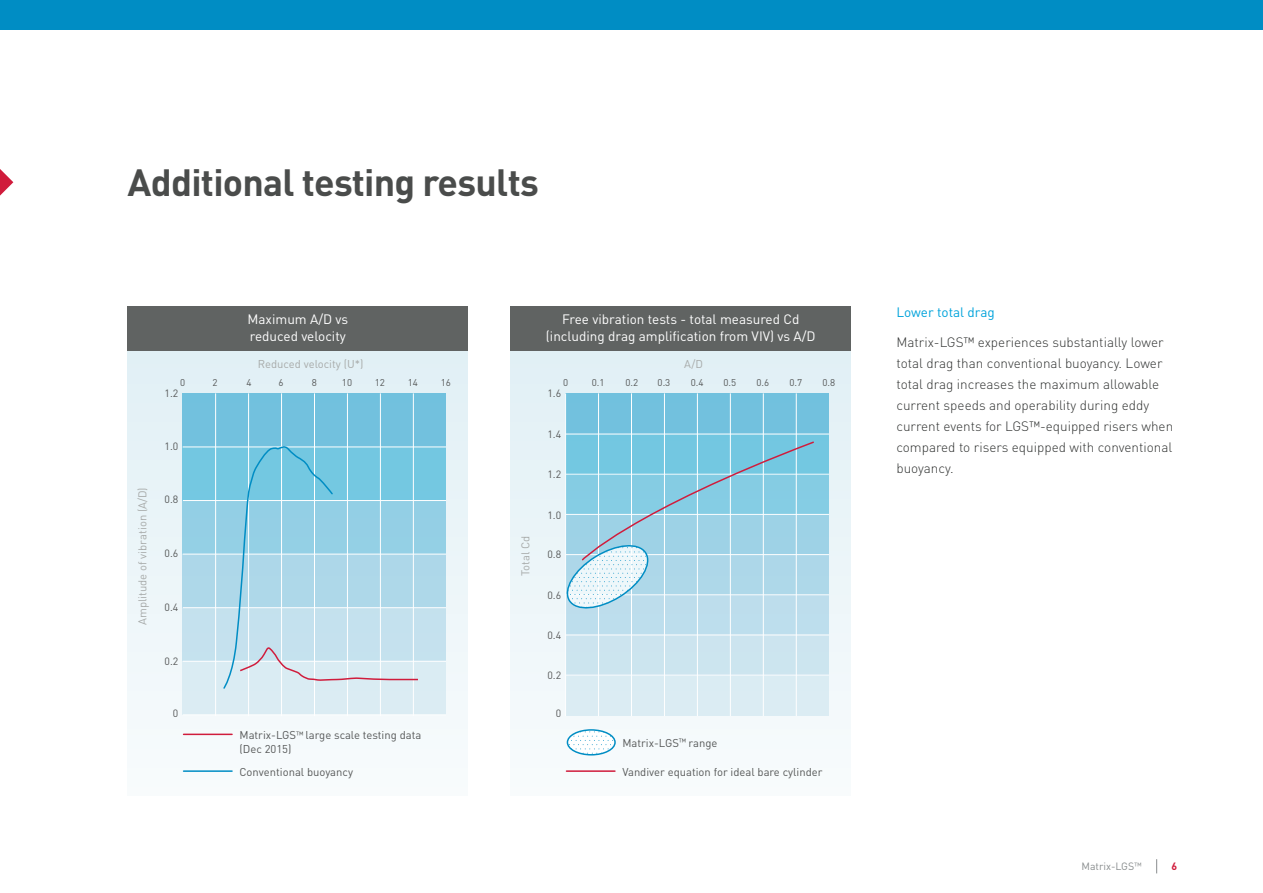
<style>
.page{position:relative;width:1263px;height:893px;background:#fff}
.page>*{position:absolute;margin:0;border:0;box-sizing:border-box;transform-origin:0 0}
.t1{font:700 37.5px "DIN";letter-spacing:-.02em;color:#4a4c4b}
.t2{font:300 13.5px/21px "DIN";color:#303231}
.t3{font:13.5px/16.5px "DIN";color:#fff}
.t4{font:13.5px "DIN";color:#00a3db}
.t5{font:11.25px/13.5px "DIN";color:#565858}
.t6{font:11.25px "DIN";color:#a7aaa9}
.t7{font:10.5px "DIN";color:#565858}
.t8{font:10.5px "DIN";color:#898d8e}
.t9{font:700 10.5px "DIN";color:#d01c3c}
.t10{font:9.75px "DIN";color:#565858}
.s1{font-weight:300;font-size:9px;color:#303231}
.s2{font-size:9px}
</style>
<div class="page">
<svg style="left:1156px;top:859px;width:1px;height:14px"></svg>
<svg style="left:0;top:169px;width:13px;height:27px"></svg>
<div style="left:0;top:0;width:1263px;height:30px;background:#008dc4"></div>
<div style="left:127px;top:306px;width:341px;height:490px;background:linear-gradient(to right,#ecf4f8,#edf4f7)"></div>
<div style="left:510px;top:306px;width:341px;height:490px;background:linear-gradient(to right,#ebf4f7,#edf5f7)"></div>
<div style="left:183px;top:393px;width:263px;height:54px;background:#72c1de"></div>
<div style="left:566px;top:394px;width:263px;height:40px;background:#72c1de"></div>
<div style="left:566px;top:434px;width:263px;height:40px;background:#72c7e1"></div>
<div style="left:566px;top:474px;width:263px;height:40px;background:#85cce4"></div>
<div style="left:566px;top:514px;width:263px;height:41px;background:#9dd2e6"></div>
<div style="left:566px;top:555px;width:263px;height:40px;background:#add7e9"></div>
<div style="left:566px;top:595px;width:263px;height:40px;background:#bddeed"></div>
<div style="left:566px;top:635px;width:263px;height:40px;background:#cce5ef"></div>
<div style="left:566px;top:675px;width:263px;height:40px;background:#dbecf3"></div>
<div style="left:183px;top:447px;width:263px;height:53px;background:#73c8e1"></div>
<div style="left:183px;top:500px;width:263px;height:54px;background:#94cfe5"></div>
<div style="left:183px;top:554px;width:263px;height:54px;background:#aed8e9"></div>
<div style="left:183px;top:608px;width:263px;height:53px;background:#c5e1ee"></div>
<div style="left:183px;top:661px;width:263px;height:54px;background:#dbecf3"></div>
<hr style="left:183px;top:446px;width:263px;height:1px;background:#fff">
<hr style="left:566px;top:434px;width:263px;height:1px;background:#fff">
<hr style="left:566px;top:474px;width:263px;height:1px;background:#fff">
<hr style="left:566px;top:514px;width:263px;height:1px;background:#fff">
<hr style="left:566px;top:554px;width:263px;height:1px;background:#fff">
<hr style="left:566px;top:594px;width:263px;height:1px;background:#fff">
<hr style="left:566px;top:634px;width:263px;height:1px;background:#fff">
<hr style="left:566px;top:675px;width:263px;height:1px;background:#fff">
<hr style="left:183px;top:500px;width:263px;height:1px;background:#fff">
<hr style="left:183px;top:554px;width:263px;height:1px;background:#fff">
<hr style="left:183px;top:607px;width:263px;height:1px;background:#fff">
<hr style="left:183px;top:661px;width:263px;height:1px;background:#fff">
<hr style="left:183px;top:714px;width:263px;height:1px;background:#fff">
<hr style="left:565px;top:393px;width:1px;height:323px;background:#fff">
<hr style="left:215px;top:393px;width:1px;height:323px;background:#fff">
<hr style="left:598px;top:393px;width:1px;height:323px;background:#fff">
<hr style="left:248px;top:393px;width:1px;height:323px;background:#fff">
<hr style="left:631px;top:393px;width:1px;height:323px;background:#fff">
<hr style="left:281px;top:393px;width:1px;height:323px;background:#fff">
<hr style="left:664px;top:393px;width:1px;height:323px;background:#fff">
<hr style="left:314px;top:393px;width:1px;height:323px;background:#fff">
<hr style="left:697px;top:393px;width:1px;height:323px;background:#fff">
<hr style="left:347px;top:393px;width:1px;height:323px;background:#fff">
<hr style="left:730px;top:393px;width:1px;height:323px;background:#fff">
<hr style="left:380px;top:393px;width:1px;height:323px;background:#fff">
<hr style="left:763px;top:393px;width:1px;height:323px;background:#fff">
<hr style="left:413px;top:393px;width:1px;height:323px;background:#fff">
<hr style="left:796px;top:393px;width:1px;height:323px;background:#fff">
<hr style="left:184px;top:734px;width:48px;height:1px;background:#d01c3c">
<hr style="left:184px;top:770px;width:48px;height:2px;background:#008dc4">
<hr style="left:566px;top:770px;width:49px;height:2px;background:#d01c3c">
<div style="left:127px;top:306px;width:341px;height:44px;background:#606362"></div>
<div style="left:510px;top:306px;width:341px;height:44px;background:#606362"></div>
<svg style="left:223px;top:445px;width:196px;height:244px"></svg>
<div style="left:567px;top:730px;width:48px;height:25px;background:#008dc4;border-radius:50%"></div>
<svg style="left:567px;top:731px;width:48px;height:23px"></svg>
<svg style="left:652px;top:731px;width:3px;height:23px"></svg>
<div style="left:567px;top:729px;width:49px;height:26px;border:2px solid #008dc4;border-radius:50%"></div>
<svg style="left:563px;top:440px;width:252px;height:174px"></svg>
<h1 class="t1" style="left:128px;top:158px;width:413px">Additional testing results</h1>
<p class="t3" style="left:247px;top:311px;width:102px">Maximum A/D vs reduced velocity</p>
<p class="t3" style="left:546px;top:311px;width:271px;text-align:center">Free vibration tests - total measured Cd (including drag amplification from VIV) vs A/D</p>
<p class="t6" style="left:258px;top:357px;width:107px">Reduced velocity (U*)</p>
<p class="t6" style="left:684px;top:357px;width:20px">A/D</p>
<p class="t10" style="left:213px;top:377px;width:7px">2</p>
<p class="t10" style="left:246px;top:377px;width:7px">4</p>
<p class="t10" style="left:279px;top:377px;width:7px">6</p>
<p class="t10" style="left:312px;top:377px;width:7px">8</p>
<p class="t10" style="left:342px;top:377px;width:12px">10</p>
<p class="t10" style="left:375px;top:377px;width:12px">12</p>
<p class="t10" style="left:408px;top:377px;width:12px">14</p>
<p class="t10" style="left:441px;top:377px;width:12px">16</p>
<p class="t10" style="left:592px;top:377px;width:14px">0.1</p>
<p class="t10" style="left:625px;top:377px;width:14px">0.2</p>
<p class="t10" style="left:658px;top:377px;width:14px">0.3</p>
<p class="t10" style="left:691px;top:377px;width:14px">0.4</p>
<p class="t10" style="left:723px;top:377px;width:14px">0.5</p>
<p class="t10" style="left:756px;top:377px;width:14px">0.6</p>
<p class="t10" style="left:789px;top:377px;width:14px">0.7</p>
<p class="t10" style="left:822px;top:377px;width:14px">0.8</p>
<p class="t10" style="left:180px;top:377px;width:7px">0</p>
<p class="t10" style="left:563px;top:377px;width:7px">0</p>
<p class="t6" style="left:136px;top:625px;width:139px;rotate:-90deg">Amplitude of vibration (A/D)</p>
<p class="t7" style="left:165px;top:386px;width:15px">1.2</p>
<p class="t7" style="left:165px;top:439px;width:15px">1.0</p>
<p class="t7" style="left:165px;top:493px;width:15px">0.8</p>
<p class="t7" style="left:547px;top:386px;width:15px">1.6</p>
<p class="t7" style="left:547px;top:427px;width:15px">1.4</p>
<p class="t7" style="left:547px;top:468px;width:15px">1.2</p>
<p class="t7" style="left:547px;top:508px;width:15px">1.0</p>
<p class="t6" style="left:518px;top:576px;width:42px;rotate:-90deg">Total Cd</p>
<p class="t7" style="left:165px;top:547px;width:15px">0.6</p>
<p class="t7" style="left:547px;top:548px;width:15px">0.8</p>
<p class="t7" style="left:547px;top:588px;width:15px">0.6</p>
<p class="t7" style="left:165px;top:601px;width:15px">0.4</p>
<p class="t7" style="left:547px;top:628px;width:15px">0.4</p>
<p class="t7" style="left:165px;top:655px;width:15px">0.2</p>
<p class="t7" style="left:547px;top:668px;width:15px">0.2</p>
<p class="t7" style="left:173px;top:707px;width:7px">0</p>
<p class="t7" style="left:556px;top:707px;width:7px">0</p>
<p class="t5" style="left:239px;top:728px;width:183px">Matrix-LGS<span class="s1">™</span> large scale testing data (Dec 2015)</p>
<p class="t5" style="left:622px;top:736px;width:97px">Matrix-LGS<span class="s1">™</span> range</p>
<p class="t5" style="left:239px;top:765px;width:115px">Conventional buoyancy</p>
<p class="t5" style="left:622px;top:765px;width:202px">Vandiver equation for ideal bare cylinder</p>
<p class="t4" style="left:896px;top:304px;width:100px">Lower total drag</p>
<p class="t2" style="left:896px;top:331px;width:278px">Matrix-LGS™ experiences substantially lower total drag than conventional buoyancy. Lower total drag increases the maximum allowable current speeds and operability during eddy current events for LGS™-equipped risers when compared to risers equipped with conventional buoyancy.</p>
<p class="t8" style="left:1081px;top:860px;width:62px">Matrix-LGS<span class="s2">™</span></p>
<p class="t9" style="left:1171px;top:860px;width:7px">6</p>
</div>
